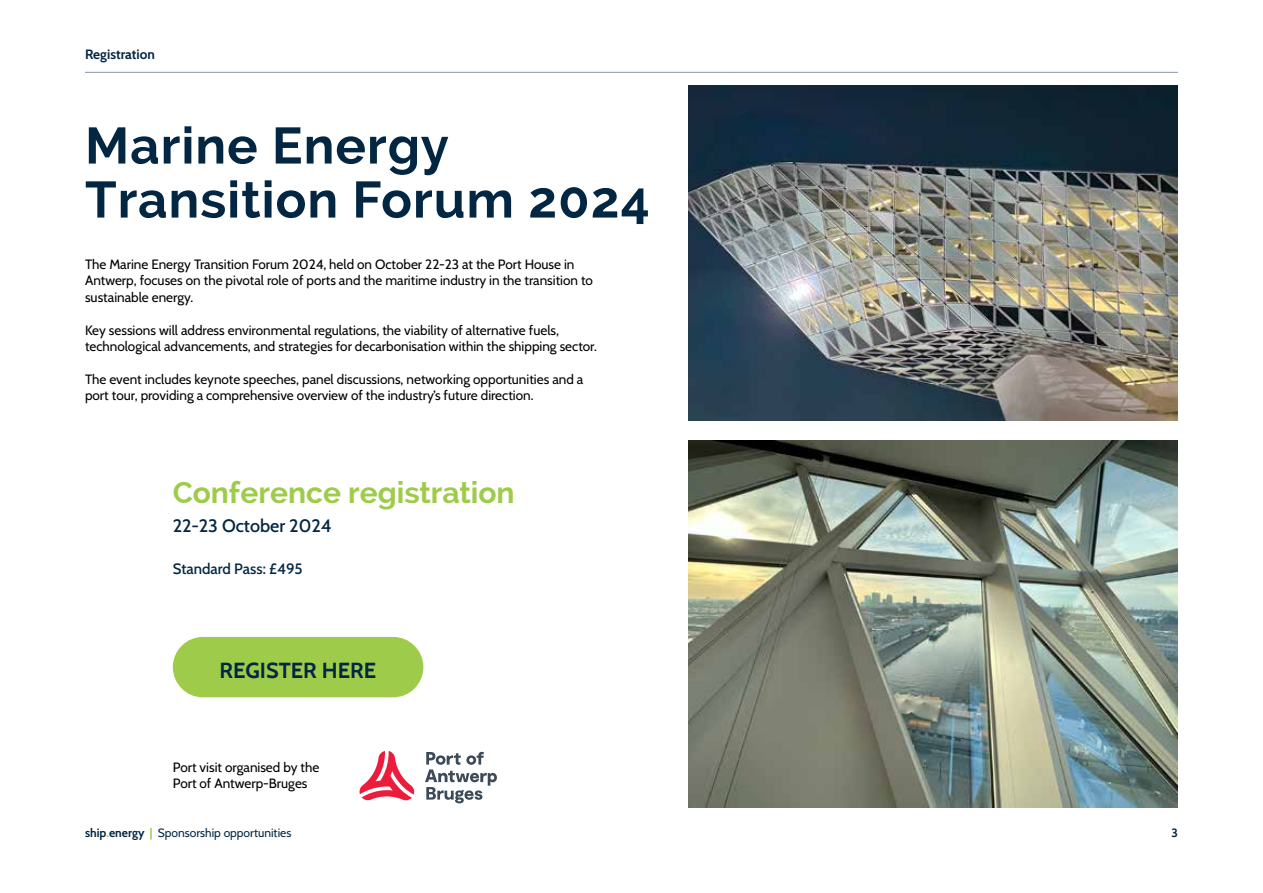
<style>
.page{position:relative;width:1263px;height:893px;background:#fff}
.page>*{position:absolute;margin:0;border:0;box-sizing:border-box;transform-origin:0 0}
.t1{font:700 51px/54px "Raleway";letter-spacing:.02em;color:#032742}
.t2{font:700 30px "Raleway";color:#9ecc4a}
.t3{font:700 21.75px "Cabin";color:#032742}
.t4{font:500 18px "Cabin";color:#032742}
.t5{font:500 15px "Cabin";color:#032742}
.t6{font:13.5px/16.2px "Cabin";color:#000}
.t7{font:700 13.5px "Cabin";color:#032742}
.t8{font:12px "Cabin";color:#032742}
.t9{font:700 12px "Cabin";color:#032742}
.s1{font-weight:700}
.s2{font-weight:700;color:#9ecc4a}
</style>
<div class="page">
<hr style="left:85px;top:72px;width:1093px;height:1px;background:#8492a6">
<img style="left:688px;top:440px;width:490px;height:368px">
<img style="left:688px;top:85px;width:490px;height:335px">
<div style="left:173px;top:637px;width:250px;height:60px;background:#9ecc4a;border-radius:30px"></div>
<svg style="left:359px;top:751px;width:56px;height:50px"></svg>
<svg style="left:425px;top:752px;width:72px;height:51px"></svg>
<p class="t7" style="left:85px;top:44px;width:71px">Registration</p>
<h1 class="t1" style="left:85px;top:119px;width:566px">Marine Energy<br>Transition Forum 2024</h1>
<p class="t6" style="left:85px;top:255px;width:509px">The Marine Energy Transition Forum 2024, held on October 22-23 at the Port House in<br>Antwerp, focuses on the pivotal role of ports and the maritime industry in the transition to sustainable energy.</p>
<p class="t6" style="left:85px;top:321px;width:513px">Key sessions will address environmental regulations, the viability of alternative fuels, technological advancements, and strategies for decarbonisation within the shipping sector.</p>
<p class="t6" style="left:85px;top:370px;width:500px">The event includes keynote speeches, panel discussions, networking opportunities and a port tour, providing a comprehensive overview of the industry’s future direction.</p>
<h2 class="t2" style="left:173px;top:475px;width:343px">Conference registration</h2>
<h3 class="t4" style="left:173px;top:512px;width:160px">22-23 October 2024</h3>
<p class="t5" style="left:173px;top:557px;width:131px">Standard Pass: £495</p>
<h3 class="t3" style="left:220px;top:653px;width:158px">REGISTER HERE</h3>
<p class="t6" style="left:173px;top:758px;width:148px">Port visit organised by the<br>Port of Antwerp-Bruges</p>
<p class="t8" style="left:85px;top:823px;width:208px"><span class="s1">ship</span><span class="s2">.</span><span class="s1">energy</span> <span class="s2">|</span> Sponsorship opportunities</p>
<p class="t9" style="left:1171px;top:823px;width:8px">3</p>
</div>
